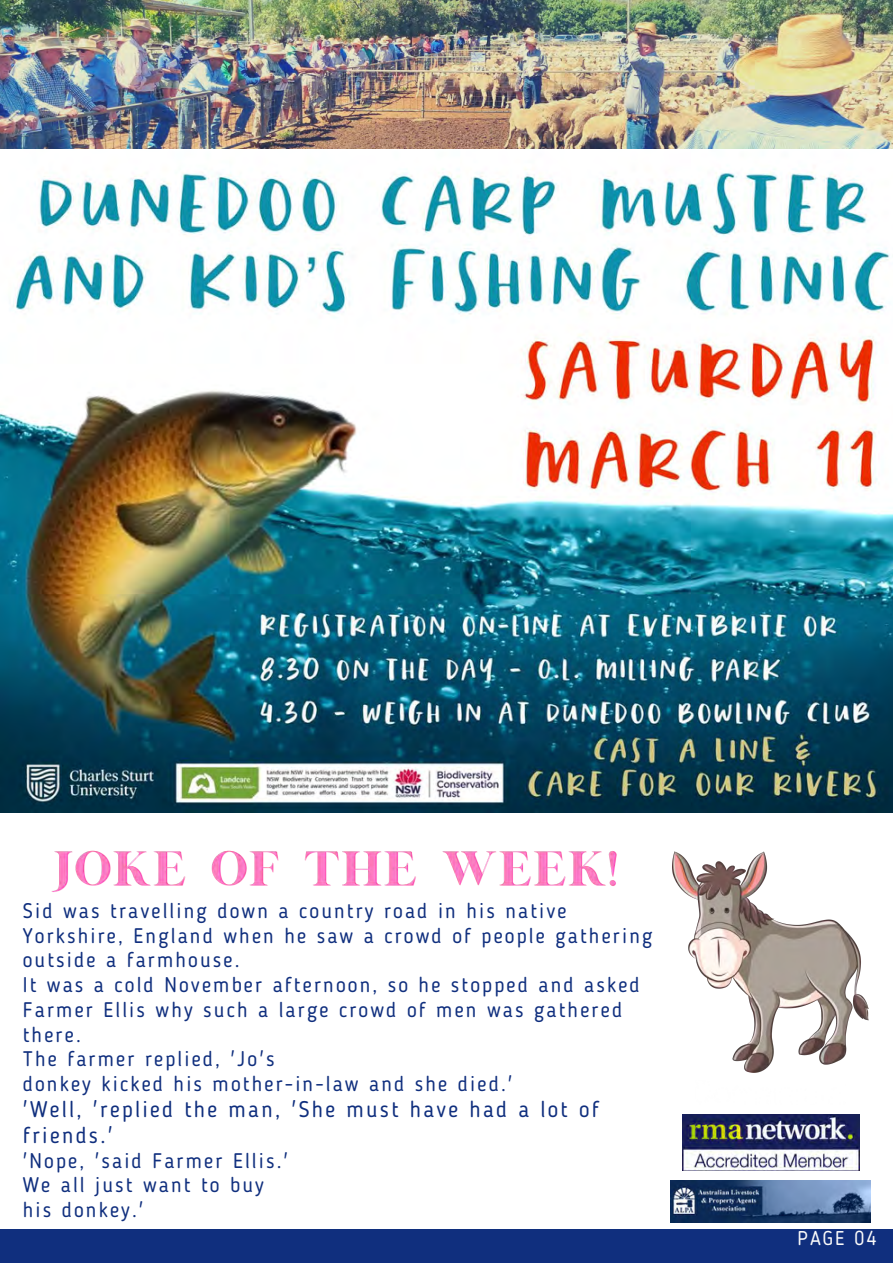
<style>
.page{position:relative;width:893px;height:1264px;background:#fff}
.page>*{position:absolute;margin:0;border:0;box-sizing:border-box;transform-origin:0 0}
.t1{font:22.5px/25.8px "Blogger Sans";letter-spacing:.1em;color:#102f7e}
.t2{font:21px/24.8px "Blogger Sans";letter-spacing:.1em;color:#102f7e}
.t3{font:19.8px "Blogger Sans";letter-spacing:.1em;color:#fafafa}
</style>
<div class="page">
<img style="left:0;top:0;width:892px;height:813px">
<div style="left:0;top:1228px;width:892px;height:34px;background:#102f7e"></div>
<img style="left:673px;top:851px;width:195px;height:221px">
<img style="left:51px;top:850px;width:566px;height:42px">
<img style="left:682px;top:1114px;width:177px;height:56px">
<img style="left:670px;top:1180px;width:200px;height:42px">
<p class="t2" style="left:23px;top:900px;width:631px">Sid was travelling down a country road in his native Yorkshire, England when he saw a crowd of people gathering outside a farmhouse.<br>It was a cold November afternoon, so he stopped and asked Farmer Ellis why such a large crowd of men was gathered there.<br>The farmer replied, 'Jo's<br>donkey kicked his mother-in-law and she died.'</p>
<p class="t1" style="left:23px;top:1098px;width:577px">'Well, 'replied the man, 'She must have had a lot of friends.'</p>
<p class="t2" style="left:23px;top:1149px;width:267px">'Nope, 'said Farmer Ellis.'<br>We all just want to buy his donkey.'</p>
<p class="t3" style="left:797px;top:1229px;width:80px">PAGE 04</p>
</div>
